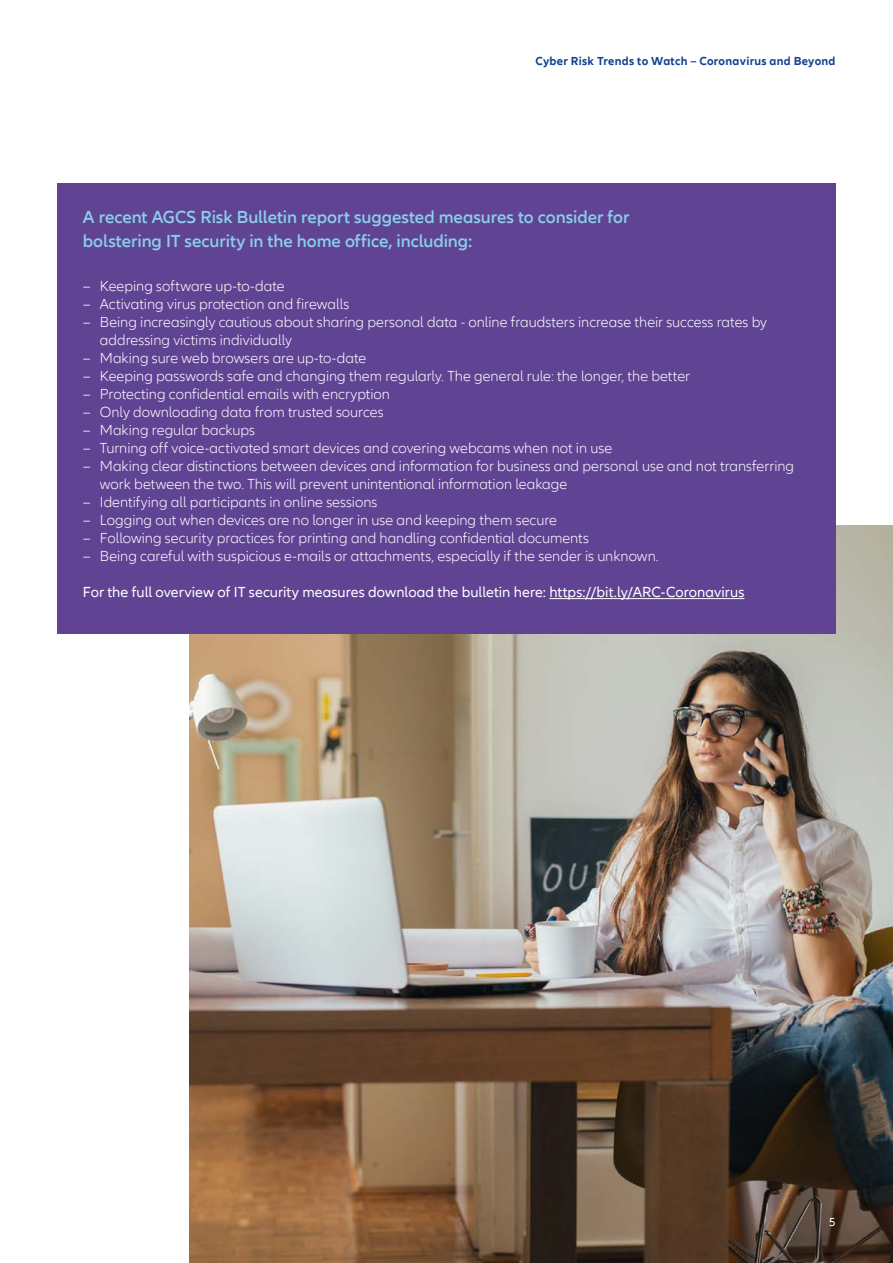
<style>
.page{position:relative;width:893px;height:1263px;background:#fff}
.page>*{position:absolute;margin:0;border:0;box-sizing:border-box;transform-origin:0 0}
.t1{font:600 18px/24px "Allianz Neo";letter-spacing:-.005em;color:#89ceea}
.t2{font:300 15px "Allianz Neo";color:#fff}
.t3{font:15px "Allianz Neo";letter-spacing:.005em;color:#fff}
.t4{font:700 12px "Allianz Neo";letter-spacing:.025em;color:#114390}
.t5{font:12px "Allianz Neo";color:#fff}
</style>
<div class="page">
<img style="left:190px;top:525px;width:703px;height:738px">
<div style="left:57px;top:183px;width:779px;height:450px;background:#614394"></div>
<hr style="left:549px;top:598px;width:195px;height:1px;background:#fff">
<p class="t4" style="left:535px;top:54px;width:302px">Cyber Risk Trends to Watch – Coronavirus and Beyond</p>
<p class="t1" style="left:83px;top:205px;width:548px">A recent AGCS Risk Bulletin report suggested measures to consider for bolstering IT security in the home office, including:</p>
<p class="t2" style="left:83px;top:278px;width:203px">− Keeping software up-to-date</p>
<p class="t2" style="left:83px;top:296px;width:268px">− Activating virus protection and firewalls</p>
<p class="t2" style="left:83px;top:314px;width:686px">− Being increasingly cautious about sharing personal data - online fraudsters increase their success rates by</p>
<p class="t2" style="left:100px;top:332px;width:194px">addressing victims individually</p>
<p class="t2" style="left:83px;top:350px;width:285px">− Making sure web browsers are up-to-date</p>
<p class="t2" style="left:83px;top:368px;width:609px">− Keeping passwords safe and changing them regularly. The general rule: the longer, the better</p>
<p class="t2" style="left:83px;top:386px;width:309px">− Protecting confidential emails with encryption</p>
<p class="t2" style="left:83px;top:404px;width:302px">− Only downloading data from trusted sources</p>
<p class="t2" style="left:83px;top:422px;width:174px">− Making regular backups</p>
<p class="t2" style="left:83px;top:440px;width:531px">− Turning off voice-activated smart devices and covering webcams when not in use</p>
<p class="t2" style="left:83px;top:458px;width:713px">− Making clear distinctions between devices and information for business and personal use and not transferring</p>
<p class="t2" style="left:100px;top:476px;width:469px">work between the two. This will prevent unintentional information leakage</p>
<p class="t2" style="left:83px;top:494px;width:296px">− Identifying all participants in online sessions</p>
<p class="t2" style="left:83px;top:512px;width:476px">− Logging out when devices are no longer in use and keeping them secure</p>
<p class="t2" style="left:83px;top:530px;width:508px">− Following security practices for printing and handling confidential documents</p>
<p class="t2" style="left:83px;top:548px;width:577px">− Being careful with suspicious e-mails or attachments, especially if the sender is unknown.</p>
<p class="t3" style="left:83px;top:584px;width:663px">For the full overview of IT security measures download the bulletin here: https://bit.ly/ARC-Coronavirus</p>
<p class="t5" style="left:829px;top:1215px;width:8px">5</p>
</div>
